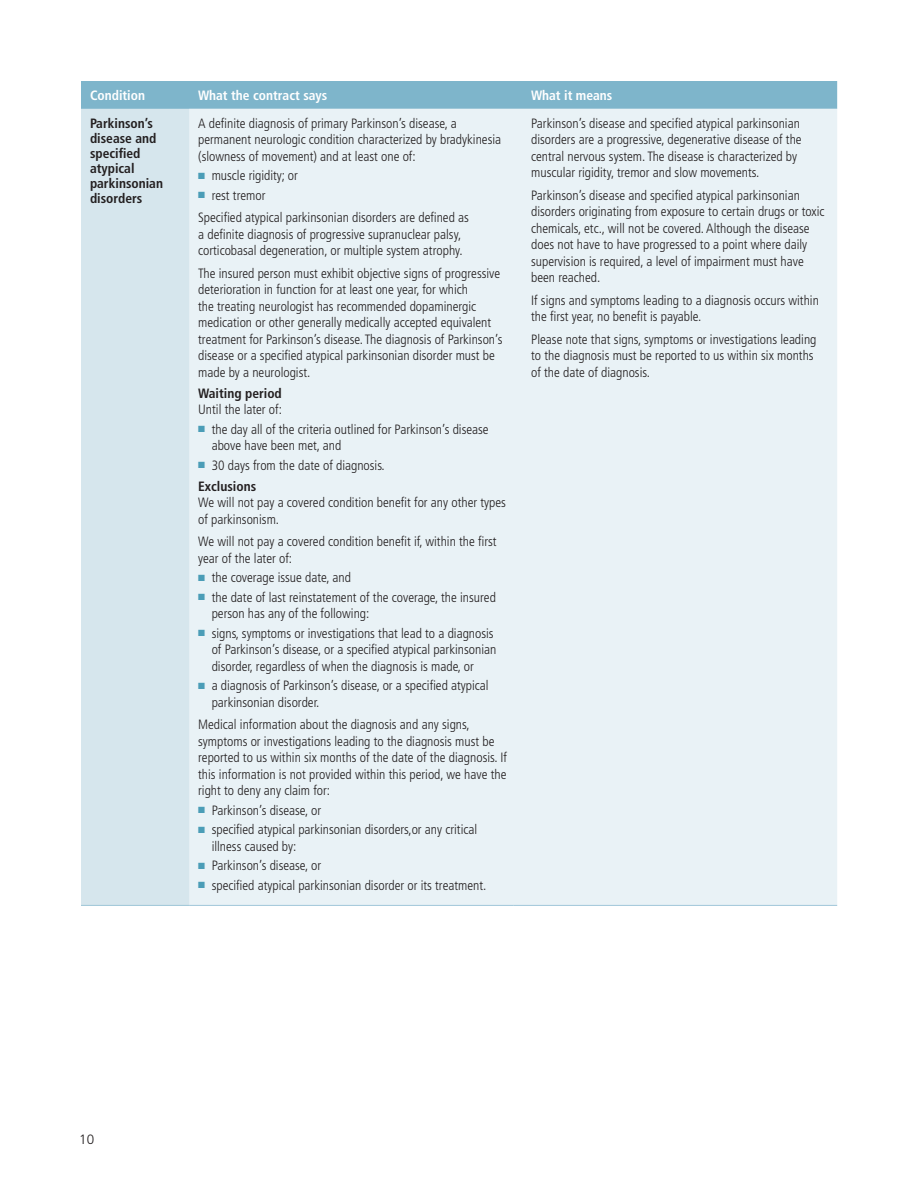
<style>
.page{position:relative;width:918px;height:1188px;background:#fff}
.page>*{position:absolute;margin:0;border:0;box-sizing:border-box;transform-origin:0 0}
.t1{font:300 condensed 13.5px/16.5px "Frutiger";color:#231f20}
.t2{font:700 condensed 13.5px/15px "Frutiger";color:#231f20}
.t3{font:700 condensed 13.5px "Frutiger";color:#fff}
.t4{font:300 13.5px "Frutiger";color:#231f20}
.s1{color:#4b9db7}
.s2{font-weight:700}
</style>
<div class="page">
<div style="left:81px;top:81px;width:756px;height:28px;background:#7eb5cb"></div>
<div style="left:81px;top:109px;width:108px;height:796px;background:#d6e6ed"></div>
<div style="left:189px;top:109px;width:648px;height:796px;background:#e9f2f6"></div>
<hr style="left:81px;top:905px;width:108px;height:1px;background:#a0c7d9">
<hr style="left:189px;top:905px;width:324px;height:1px;background:#a0c7d9">
<hr style="left:513px;top:905px;width:324px;height:1px;background:#a0c7d9">
<p class="t3" style="left:90px;top:87px;width:57px">Condition</p>
<p class="t3" style="left:198px;top:87px;width:131px">What the contract says</p>
<p class="t3" style="left:531px;top:87px;width:83px">What it means</p>
<p class="t2" style="left:90px;top:116px;width:75px">Parkinson’s disease and specified atypical parkinsonian disorders</p>
<p class="t1" style="left:198px;top:115px;width:305px">A definite diagnosis of primary Parkinson’s disease, a permanent neurologic condition characterized by bradykinesia (slowness of movement) and at least one of:</p>
<p class="t1" style="left:531px;top:115px;width:272px">Parkinson’s disease and specified atypical parkinsonian disorders are a progressive, degenerative disease of the central nervous system. The disease is characterized by muscular rigidity, tremor and slow movements.</p>
<p class="t1" style="left:531px;top:187px;width:295px">Parkinson’s disease and specified atypical parkinsonian disorders originating from exposure to certain drugs or toxic chemicals, etc., will not be covered. Although the disease does not have to have progressed to a point where daily supervision is required, a level of impairment must have been reached.</p>
<p class="t1" style="left:531px;top:292px;width:289px">If signs and symptoms leading to a diagnosis occurs within the first year, no benefit is payable.</p>
<p class="t1" style="left:531px;top:331px;width:287px">Please note that signs, symptoms or investigations leading to the diagnosis must be reported to us within six months of the date of diagnosis.</p>
<p class="t1" style="left:198px;top:168px;width:101px"><span class="s1">■</span> muscle rigidity; or</p>
<p class="t1" style="left:198px;top:184px;width:272px;line-height:22.5px"><span class="s1">■</span> rest tremor<br>Specified atypical parkinsonian disorders are defined as</p>
<p class="t1" style="left:198px;top:226px;width:266px">a definite diagnosis of progressive supranuclear palsy, corticobasal degeneration, or multiple system atrophy.</p>
<p class="t1" style="left:198px;top:265px;width:306px">The insured person must exhibit objective signs of progressive deterioration in function for at least one year, for which<br>the treating neurologist has recommended dopaminergic medication or other generally medically accepted equivalent treatment for Parkinson’s disease. The diagnosis of Parkinson’s disease or a specified atypical parkinsonian disorder must be made by a neurologist.</p>
<p class="t2" style="left:198px;top:386px;width:85px">Waiting period</p>
<p class="t1" style="left:198px;top:402px;width:85px">Until the later of:</p>
<p class="t1" style="left:212px;top:421px;width:278px;text-indent:-13px"><span class="s1">■</span> the day all of the criteria outlined for Parkinson’s disease above have been met, and</p>
<p class="t1" style="left:198px;top:455px;width:188px;line-height:21px"><span class="s1">■</span> 30 days from the date of diagnosis.<br><span class="s2">Exclusions</span></p>
<p class="t1" style="left:198px;top:495px;width:309px">We will not pay a covered condition benefit for any other types of parkinsonism.</p>
<p class="t1" style="left:198px;top:534px;width:300px">We will not pay a covered condition benefit if, within the first year of the later of:</p>
<p class="t1" style="left:198px;top:570px;width:154px"><span class="s1">■</span> the coverage issue date, and</p>
<p class="t1" style="left:212px;top:589px;width:286px;text-indent:-13px"><span class="s1">■</span> the date of last reinstatement of the coverage, the insured person has any of the following:</p>
<p class="t1" style="left:212px;top:625px;width:286px;text-indent:-13px"><span class="s1">■</span> signs, symptoms or investigations that lead to a diagnosis of Parkinson’s disease, or a specified atypical parkinsonian disorder, regardless of when the diagnosis is made, or</p>
<p class="t1" style="left:212px;top:678px;width:278px;text-indent:-13px"><span class="s1">■</span> a diagnosis of Parkinson’s disease, or a specified atypical parkinsonian disorder.</p>
<p class="t1" style="left:198px;top:717px;width:310px">Medical information about the diagnosis and any signs, symptoms or investigations leading to the diagnosis must be reported to us within six months of the date of the diagnosis. If this information is not provided within this period, we have the right to deny any claim for:</p>
<p class="t1" style="left:198px;top:802px;width:125px"><span class="s1">■</span> Parkinson’s disease, or</p>
<p class="t1" style="left:212px;top:822px;width:267px;text-indent:-13px"><span class="s1">■</span> specified atypical parkinsonian disorders,or any critical illness caused by:</p>
<p class="t1" style="left:198px;top:858px;width:125px"><span class="s1">■</span> Parkinson’s disease, or</p>
<p class="t1" style="left:198px;top:877px;width:290px"><span class="s1">■</span> specified atypical parkinsonian disorder or its treatment.</p>
<p class="t4" style="left:79px;top:1131px;width:17px">10</p>
</div>
